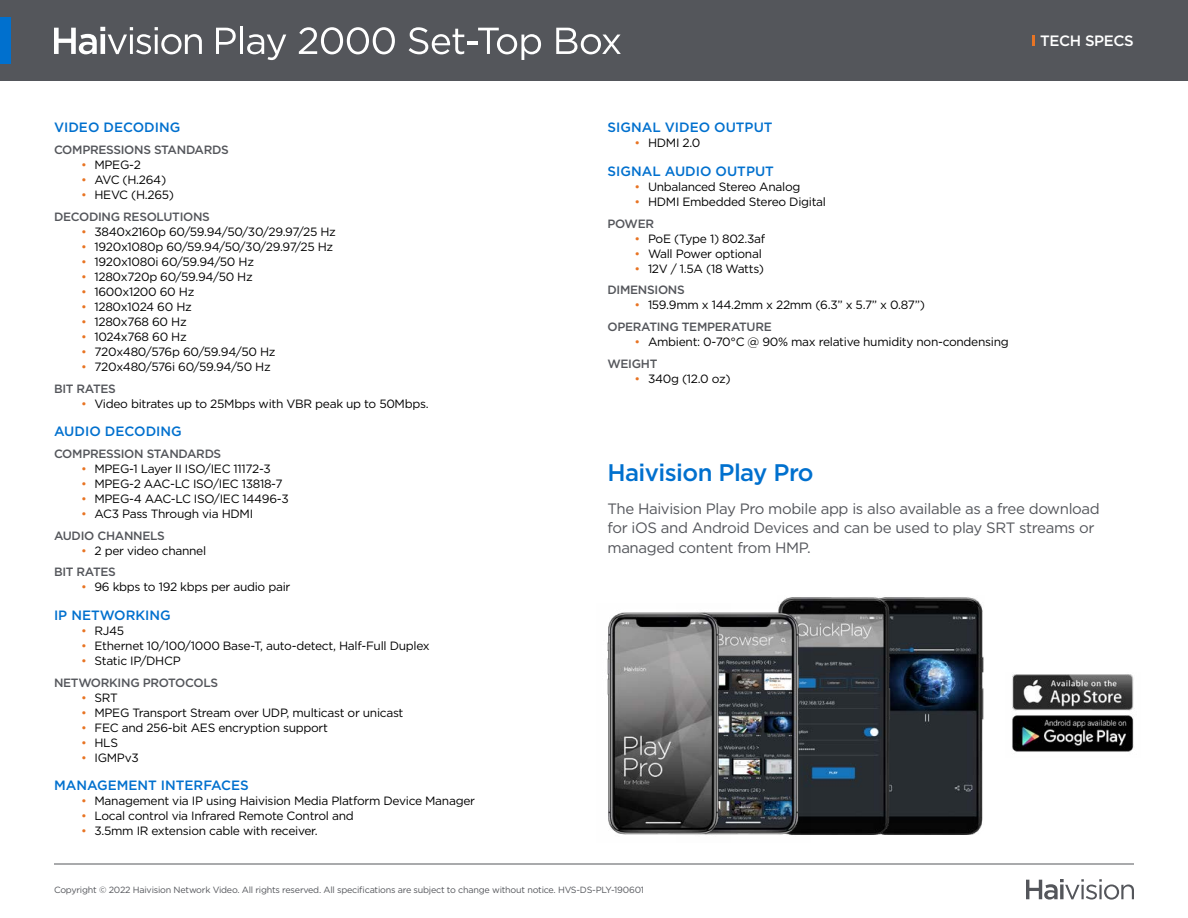
<style>
.page{position:relative;width:1188px;height:918px;background:#fff}
.page>*{position:absolute;margin:0;border:0;box-sizing:border-box;transform-origin:0 0}
.t1{font:500 24px "Gotham";letter-spacing:-.025em;color:#0070ce}
.t2{font:15px/19.5px "Gotham";letter-spacing:-.025em;color:#54565b}
.t3{font:500 15px "Gotham";letter-spacing:-.025em;color:#fff}
.t4{font:500 13.5px "Gotham";color:#0070ce}
.t5{font:12px/21.8px "Gotham";letter-spacing:-.025em;color:#000}
.t6{font:500 12px/21.8px "Gotham";letter-spacing:-.025em;color:#54565b}
.t7{font:9px "Gotham";letter-spacing:-.025em;color:#54565b}
.s1{color:#e87424}
.s2{font-weight:400;color:#e87424}
.s3{font-weight:400;color:#000}
.s4{font-weight:500;color:#54565b}
</style>
<div class="page">
<svg style="left:1026px;top:879px;width:108px;height:21px"></svg>
<hr style="left:54px;top:864px;width:1080px;height:1px;background:#54565b">
<div style="left:0;top:0;width:1188px;height:81px;background:#54565b"></div>
<div style="left:0;top:17px;width:11px;height:47px;background:#0070ce"></div>
<svg style="left:54px;top:27px;width:148px;height:27px"></svg>
<svg style="left:216px;top:28px;width:20px;height:26px"></svg>
<hr style="left:240px;top:27px;width:3px;height:27px;background:#fff">
<svg style="left:247px;top:34px;width:39px;height:26px"></svg>
<svg style="left:299px;top:27px;width:96px;height:27px"></svg>
<svg style="left:409px;top:27px;width:132px;height:33px"></svg>
<svg style="left:556px;top:28px;width:65px;height:26px"></svg>
<svg style="left:1032px;top:36px;width:2px;height:10px"></svg>
<img style="left:1012px;top:674px;width:122px;height:78px">
<img style="left:892px;top:597px;width:92px;height:238px">
<img style="left:780px;top:597px;width:112px;height:238px">
<img style="left:731px;top:604px;width:79px;height:231px">
<img style="left:607px;top:612px;width:124px;height:223px">
<p class="t4" style="left:54px;top:119px;width:128px">VIDEO DECODING</p>
<p class="t6" style="left:54px;top:139px;width:176px">COMPRESSIONS STANDARDS</p>
<p class="t5" style="left:81px;top:154px;width:61px"><span class="s1">•</span> MPEG-2</p>
<p class="t5" style="left:81px;top:169px;width:87px"><span class="s1">•</span> AVC (H.264)</p>
<p class="t6" style="left:54px;top:184px;width:157px;text-indent:27px"><span class="s2">•</span> <span class="s3">HEVC (H.265)<br></span>DECODING RESOLUTIONS</p>
<p class="t5" style="left:81px;top:220px;width:256px"><span class="s1">•</span> 3840x2160p 60/59.94/50/30/29.97/25 Hz</p>
<p class="t5" style="left:81px;top:235px;width:254px"><span class="s1">•</span> 1920x1080p 60/59.94/50/30/29.97/25 Hz</p>
<p class="t5" style="left:81px;top:250px;width:175px"><span class="s1">•</span> 1920x1080i 60/59.94/50 Hz</p>
<p class="t5" style="left:81px;top:265px;width:173px"><span class="s1">•</span> 1280x720p 60/59.94/50 Hz</p>
<p class="t5" style="left:81px;top:280px;width:115px"><span class="s1">•</span> 1600x1200 60 Hz</p>
<p class="t5" style="left:81px;top:295px;width:112px"><span class="s1">•</span> 1280x1024 60 Hz</p>
<p class="t5" style="left:81px;top:310px;width:107px"><span class="s1">•</span> 1280x768 60 Hz</p>
<p class="t5" style="left:81px;top:325px;width:107px"><span class="s1">•</span> 1024x768 60 Hz</p>
<p class="t5" style="left:81px;top:340px;width:196px"><span class="s1">•</span> 720x480/576p 60/59.94/50 Hz</p>
<p class="t5" style="left:54px;top:355px;width:218px;text-indent:27px"><span class="s1">•</span> 720x480/576i 60/59.94/50 Hz<br><span class="s4">BIT RATES</span></p>
<p class="t5" style="left:81px;top:392px;width:349px"><span class="s1">•</span> Video bitrates up to 25Mbps with VBR peak up to 50Mbps.</p>
<p class="t4" style="left:54px;top:422px;width:129px">AUDIO DECODING</p>
<p class="t6" style="left:54px;top:443px;width:169px">COMPRESSION STANDARDS</p>
<p class="t5" style="left:81px;top:457px;width:191px"><span class="s1">•</span> MPEG-1 Layer II ISO/IEC 11172-3</p>
<p class="t5" style="left:81px;top:472px;width:203px"><span class="s1">•</span> MPEG-2 AAC-LC ISO/IEC 13818-7</p>
<p class="t5" style="left:81px;top:487px;width:209px"><span class="s1">•</span> MPEG-4 AAC-LC ISO/IEC 14496-3</p>
<p class="t5" style="left:54px;top:502px;width:201px;text-indent:27px"><span class="s1">•</span> AC3 Pass Through via HDMI<br><span class="s4">AUDIO CHANNELS</span></p>
<p class="t5" style="left:54px;top:539px;width:154px;text-indent:27px"><span class="s1">•</span> 2 per video channel<br><span class="s4">BIT RATES</span></p>
<p class="t5" style="left:81px;top:576px;width:211px"><span class="s1">•</span> 96 kbps to 192 kbps per audio pair</p>
<p class="t4" style="left:54px;top:606px;width:118px">IP NETWORKING</p>
<p class="t5" style="left:81px;top:619px;width:45px"><span class="s1">•</span> RJ45</p>
<p class="t5" style="left:81px;top:634px;width:350px"><span class="s1">•</span> Ethernet 10/100/1000 Base-T, auto-detect, Half-Full Duplex</p>
<p class="t6" style="left:54px;top:650px;width:166px;text-indent:27px"><span class="s2">•</span> <span class="s3">Static IP/DHCP<br></span>NETWORKING PROTOCOLS</p>
<p class="t5" style="left:81px;top:686px;width:38px"><span class="s1">•</span> SRT</p>
<p class="t5" style="left:81px;top:701px;width:324px"><span class="s1">•</span> MPEG Transport Stream over UDP, multicast or unicast</p>
<p class="t5" style="left:81px;top:716px;width:249px"><span class="s1">•</span> FEC and 256-bit AES encryption support</p>
<p class="t5" style="left:81px;top:731px;width:39px"><span class="s1">•</span> HLS</p>
<p class="t5" style="left:81px;top:746px;width:59px"><span class="s1">•</span> IGMPv3</p>
<p class="t4" style="left:54px;top:776px;width:196px">MANAGEMENT INTERFACES</p>
<p class="t5" style="left:81px;top:790px;width:396px"><span class="s1">•</span> Management via IP using Haivision Media Platform Device Manager</p>
<p class="t5" style="left:81px;top:805px;width:274px"><span class="s1">•</span> Local control via Infrared Remote Control and</p>
<p class="t5" style="left:81px;top:820px;width:238px"><span class="s1">•</span> 3.5mm IR extension cable with receiver.</p>
<p class="t4" style="left:608px;top:119px;width:167px">SIGNAL VIDEO OUTPUT</p>
<p class="t5" style="left:634px;top:132px;width:67px"><span class="s1">•</span> HDMI 2.0</p>
<p class="t4" style="left:608px;top:162px;width:168px">SIGNAL AUDIO OUTPUT</p>
<p class="t5" style="left:634px;top:175px;width:167px"><span class="s1">•</span> Unbalanced Stereo Analog</p>
<p class="t5" style="left:608px;top:190px;width:220px;text-indent:27px"><span class="s1">•</span> HDMI Embedded Stereo Digital<br><span class="s4">POWER</span></p>
<p class="t5" style="left:634px;top:227px;width:132px"><span class="s1">•</span> PoE (Type 1) 802.3af</p>
<p class="t5" style="left:634px;top:242px;width:129px"><span class="s1">•</span> Wall Power optional</p>
<p class="t5" style="left:608px;top:257px;width:158px;text-indent:27px"><span class="s1">•</span> 12V / 1.5A (18 Watts)<br><span class="s4">DIMENSIONS</span></p>
<p class="t5" style="left:608px;top:294px;width:319px;text-indent:27px"><span class="s1">•</span> 159.9mm x 144.2mm x 22mm (6.3” x 5.7” x 0.87”)<br><span class="s4">OPERATING TEMPERATURE</span></p>
<p class="t5" style="left:608px;top:331px;width:403px;text-indent:27px"><span class="s1">•</span> Ambient: 0-70°C @ 90% max relative humidity non-condensing<br><span class="s4">WEIGHT</span></p>
<p class="t5" style="left:634px;top:367px;width:98px"><span class="s1">•</span> 340g (12.0 oz)</p>
<p class="t3" style="left:1040px;top:31px;width:95px">TECH SPECS</p>
<h1 class="t1" style="left:608px;top:456px;width:208px">Haivision Play Pro</h1>
<p class="t2" style="left:608px;top:498px;width:494px">The Haivision Play Pro mobile app is also available as a free download for iOS and Android Devices and can be used to play SRT streams or managed content from HMP.</p>
<p class="t7" style="left:54px;top:884px;width:592px">Copyright © 2022 Haivision Network Video. All rights reserved. All specifications are subject to change without notice. HVS-DS-PLY-190601</p>
</div>
